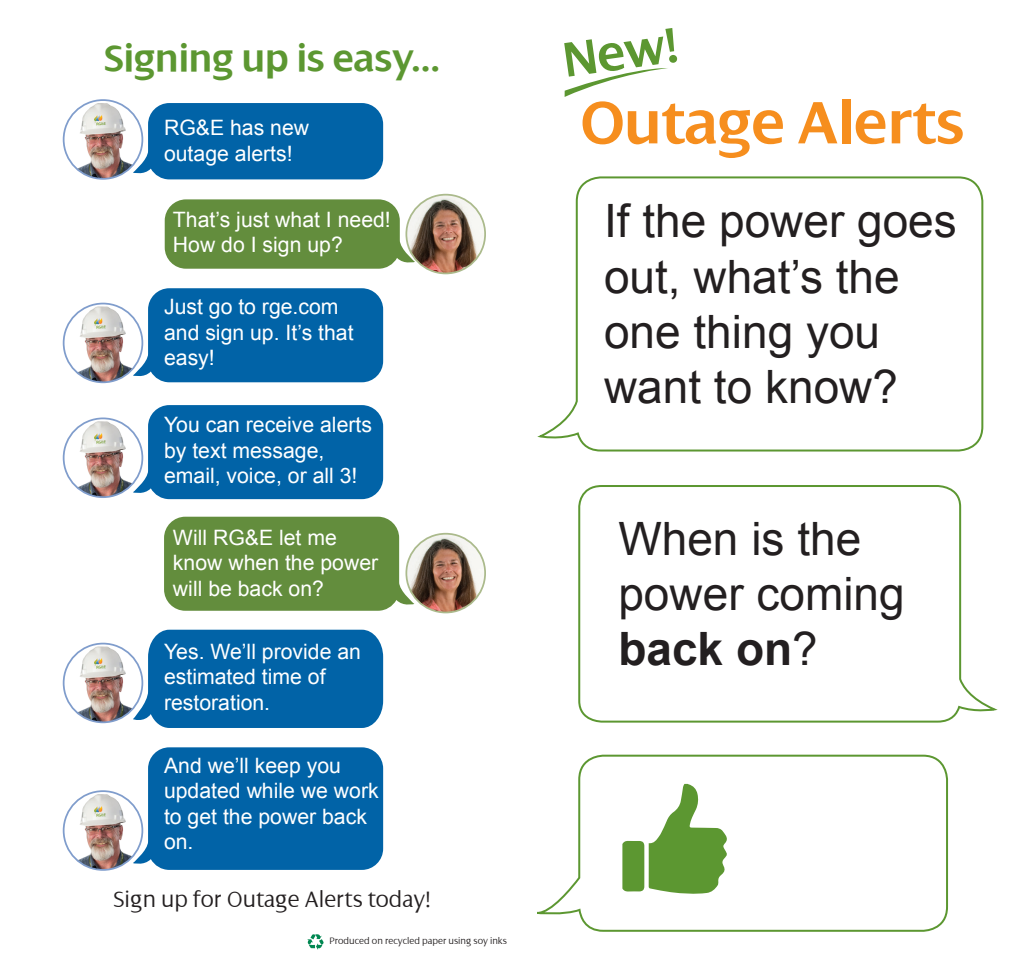
<style>
.page{position:relative;width:1026px;height:972px;background:#fff}
.page>*{position:absolute;margin:0;border:0;box-sizing:border-box;transform-origin:0 0}
.t1{font:600 64px "Dialog";color:#f68e1e}
.t2{font:600 52.8px "Dialog";color:#5c9731}
.t3{font:46px/55.2px "Arial";color:#231f20}
.t4{font:600 40px "Dialog";color:#5c9731}
.t5{font:300 24px "Dialog";color:#231f20}
.t6{font:21.2px/25.4px "Arial";color:#fff}
.t7{font:300 10px "Dialog";color:#231f20}
.s1{font-weight:700}
</style>
<div class="page">
<svg style="left:165px;top:199px;width:250px;height:70px;background:#6d9449"></svg>
<svg style="left:164px;top:517px;width:250px;height:94px;background:#6c9348"></svg>
<div style="left:142px;top:288px;width:241px;height:94px;background:#0163a7"></div>
<div style="left:142px;top:405px;width:241px;height:94px;background:#0163a7"></div>
<div style="left:142px;top:747px;width:241px;height:123px;background:#0163a7"></div>
<div style="left:142px;top:630px;width:241px;height:98px;background:#0163a7"></div>
<div style="left:142px;top:103px;width:241px;height:76px;background:#0163a7"></div>
<img style="left:65px;top:103px;width:77px;height:74px">
<div style="left:63px;top:99px;width:80px;height:81px;border:2px solid #809dcc;border-radius:50%"></div>
<img style="left:406px;top:195px;width:79px;height:78px;border-radius:39px">
<div style="left:405px;top:194px;width:81px;height:80px;border:2px solid #abba8c;border-radius:50%"></div>
<img style="left:406px;top:534px;width:79px;height:78px;border-radius:39px">
<div style="left:405px;top:533px;width:81px;height:80px;border:2px solid #abba8c;border-radius:50%"></div>
<img style="left:65px;top:306px;width:77px;height:76px">
<div style="left:63px;top:303px;width:80px;height:80px;border:2px solid #809dcc;border-radius:50%"></div>
<img style="left:65px;top:421px;width:77px;height:76px">
<div style="left:63px;top:418px;width:80px;height:80px;border:2px solid #809dcc;border-radius:50%"></div>
<img style="left:65px;top:647px;width:77px;height:75px">
<div style="left:63px;top:643px;width:80px;height:80px;border:2px solid #809dcc;border-radius:50%"></div>
<img style="left:65px;top:794px;width:77px;height:76px">
<div style="left:63px;top:790px;width:80px;height:81px;border:2px solid #809dcc;border-radius:50%"></div>
<svg style="left:565px;top:68px;width:103px;height:29px"></svg>
<svg style="left:538px;top:176px;width:446px;height:276px"></svg>
<svg style="left:578px;top:485px;width:418px;height:238px"></svg>
<svg style="left:537px;top:754px;width:411px;height:178px"></svg>
<svg style="left:622px;top:784px;width:106px;height:110px"></svg>
<svg style="left:307px;top:934px;width:17px;height:16px"></svg>
<h3 class="t4" style="left:105px;top:36px;width:337px">Signing up is easy...</h3>
<p class="t6" style="left:164px;top:115px;width:147px">RG&amp;E has new outage alerts!</p>
<p class="t6" style="left:173px;top:207px;width:219px">That’s just what I need!<br>How do I sign up?</p>
<p class="t6" style="left:164px;top:294px;width:191px">Just go to rge.com and sign up. It’s that easy!</p>
<p class="t6" style="left:164px;top:412px;width:210px">You can receive alerts by text message, email, voice, or all 3!</p>
<p class="t6" style="left:173px;top:525px;width:207px">Will RG&amp;E let me know when the power will be back on?</p>
<p class="t6" style="left:164px;top:639px;width:198px">Yes. We’ll provide an estimated time of restoration.</p>
<p class="t6" style="left:164px;top:753px;width:216px">And we’ll keep you updated while we work to get the power back on.</p>
<p class="t5" style="left:113px;top:886px;width:319px">Sign up for Outage Alerts today!</p>
<p class="t7" style="left:330px;top:936px;width:179px">Produced on recycled paper using soy inks</p>
<h2 class="t2" style="left:559px;top:32px;width:117px;rotate:-8deg">New!</h2>
<h1 class="t1" style="left:581px;top:88px;width:385px">Outage Alerts</h1>
<h3 class="t3" style="left:604px;top:194px;width:354px">If the power goes out, what’s the one thing you want to know?</h3>
<h3 class="t3" style="left:618px;top:512px;width:288px">When is the power coming <span class="s1">back on</span>?</h3>
</div>
